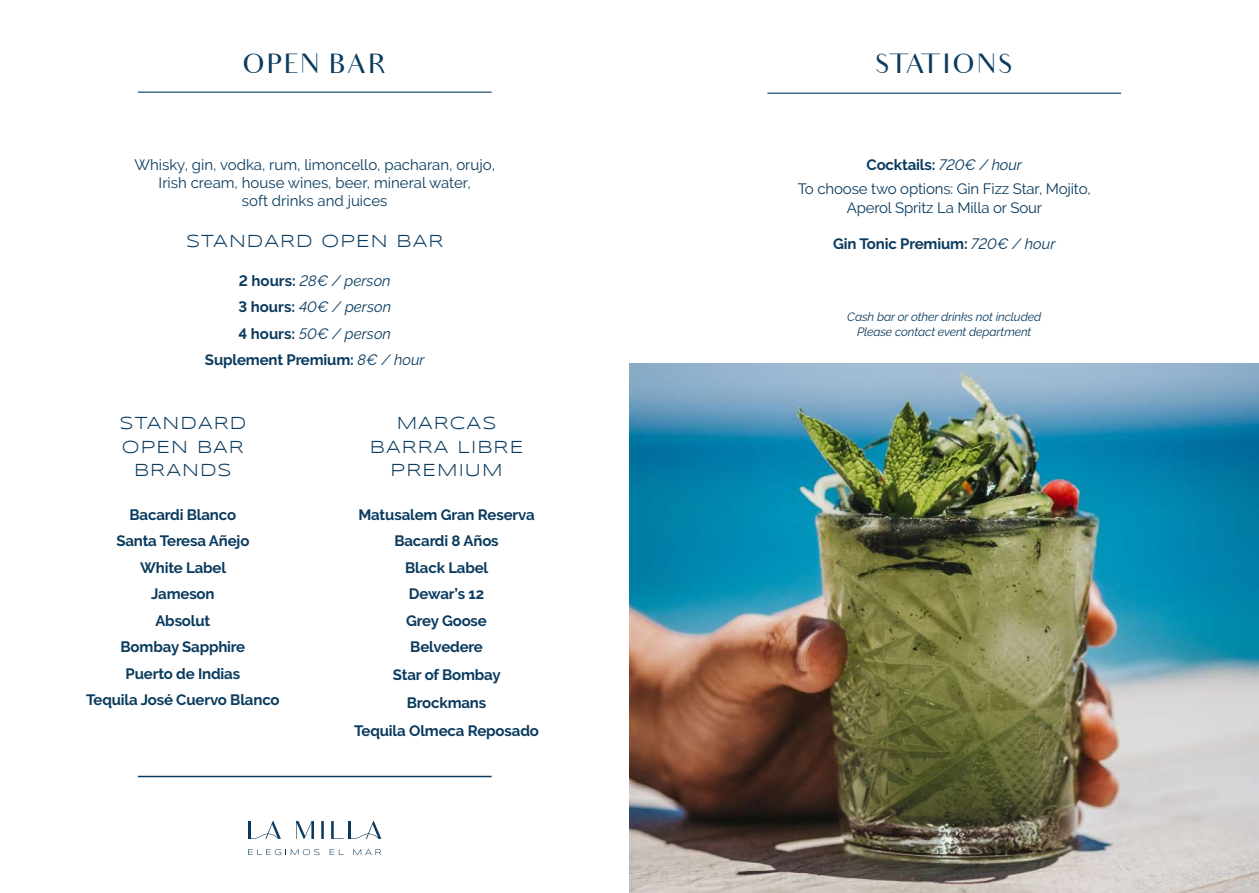
<style>
.page{position:relative;width:1259px;height:893px;background:#fff}
.page>*{position:absolute;margin:0;border:0;box-sizing:border-box;transform-origin:0 0}
.t1{font:27px "Audrey";letter-spacing:-.04em;color:#0a3b5f}
.t2{font:27px "Audrey";letter-spacing:.02em;color:#0a3b5f}
.t3{font:18px/23.5px "Syncopate";letter-spacing:.06em;color:#0a3b5f;text-align:center}
.t4{font:700 15px/26.5px "Raleway";letter-spacing:-.01em;color:#0a3b5f;text-align:center}
.t5{font:15px/18px "Raleway";color:#0a3b5f;text-align:center}
.t6{font:italic 12px/14.9px "Raleway";letter-spacing:-.01em;color:#0a3b5f;text-align:center}
.s1{font-weight:400;font-style:italic}
.s2{font-weight:700}
.s3{font-style:italic}
</style>
<div class="page">
<hr style="left:138px;top:92px;width:353px;height:1px;background:#0a3b5f">
<svg style="left:296px;top:821px;width:18px;height:18px"></svg>
<svg style="left:321px;top:821px;width:3px;height:18px"></svg>
<svg style="left:331px;top:821px;width:12px;height:18px"></svg>
<hr style="left:348px;top:821px;width:3px;height:18px;background:#0a3b5f">
<svg style="left:351px;top:821px;width:30px;height:18px"></svg>
<hr style="left:248px;top:821px;width:3px;height:18px;background:#0a3b5f">
<svg style="left:251px;top:821px;width:30px;height:18px"></svg>
<svg style="left:248px;top:849px;width:71px;height:6px"></svg>
<svg style="left:330px;top:849px;width:13px;height:6px"></svg>
<svg style="left:353px;top:849px;width:28px;height:6px"></svg>
<hr style="left:138px;top:776px;width:353px;height:1px;background:#0a3b5f">
<hr style="left:767px;top:93px;width:354px;height:1px;background:#0a3b5f">
<img style="left:629px;top:363px;width:630px;height:530px">
<h1 class="t2" style="left:242px;top:49px;width:147px">OPEN BAR</h1>
<p class="t5" style="left:134px;top:155px;width:362px">Whisky, gin, vodka, rum, limoncello, pacharan, orujo,<br>Irish cream, house wines, beer, mineral water,<br>soft drinks and juices</p>
<p class="t3" style="left:186px;top:229px;width:259px">STANDARD OPEN BAR</p>
<p class="t4" style="left:205px;top:267px;width:221px">2 hours: <span class="s1">28€ / person<br></span>3 hours: <span class="s1">40€ / person<br></span>4 hours: <span class="s1">50€ / person<br></span>Suplement Premium: <span class="s1">8€ / hour</span></p>
<p class="t3" style="left:120px;top:411px;width:128px">STANDARD<br>OPEN BAR<br>BRANDS</p>
<p class="t4" style="left:86px;top:501px;width:195px">Bacardi Blanco<br>Santa Teresa Añejo<br>White Label<br>Jameson<br>Absolut<br>Bombay Sapphire<br>Puerto de Indias<br>Tequila José Cuervo Blanco</p>
<p class="t3" style="left:370px;top:411px;width:155px">MARCAS<br>BARRA LIBRE<br>PREMIUM</p>
<p class="t4" style="left:358px;top:501px;width:178px">Matusalem Gran Reserva<br>Bacardi 8 Años<br>Black Label<br>Dewar’s 12<br>Grey Goose<br>Belvedere</p>
<p class="t4" style="left:354px;top:661px;width:186px;line-height:28px">Star of Bombay<br>Brockmans<br>Tequila Olmeca Reposado</p>
<h1 class="t1" style="left:874px;top:49px;width:141px">STAT IONS</h1>
<p class="t5" style="left:797px;top:152px;width:295px;line-height:24px"><span class="s2">Cocktails:</span> <span class="s3">720€ / hour<br></span>To choose two options: Gin Fizz Star, Mojito,</p>
<p class="t5" style="left:846px;top:199px;width:197px">Aperol Spritz La Milla or Sour</p>
<p class="t4" style="left:833px;top:230px;width:224px">Gin Tonic Premium: <span class="s1">720€ / hour</span></p>
<p class="t6" style="left:847px;top:309px;width:195px">Cash bar or other drinks not included<br>Please contact event department</p>
</div>
